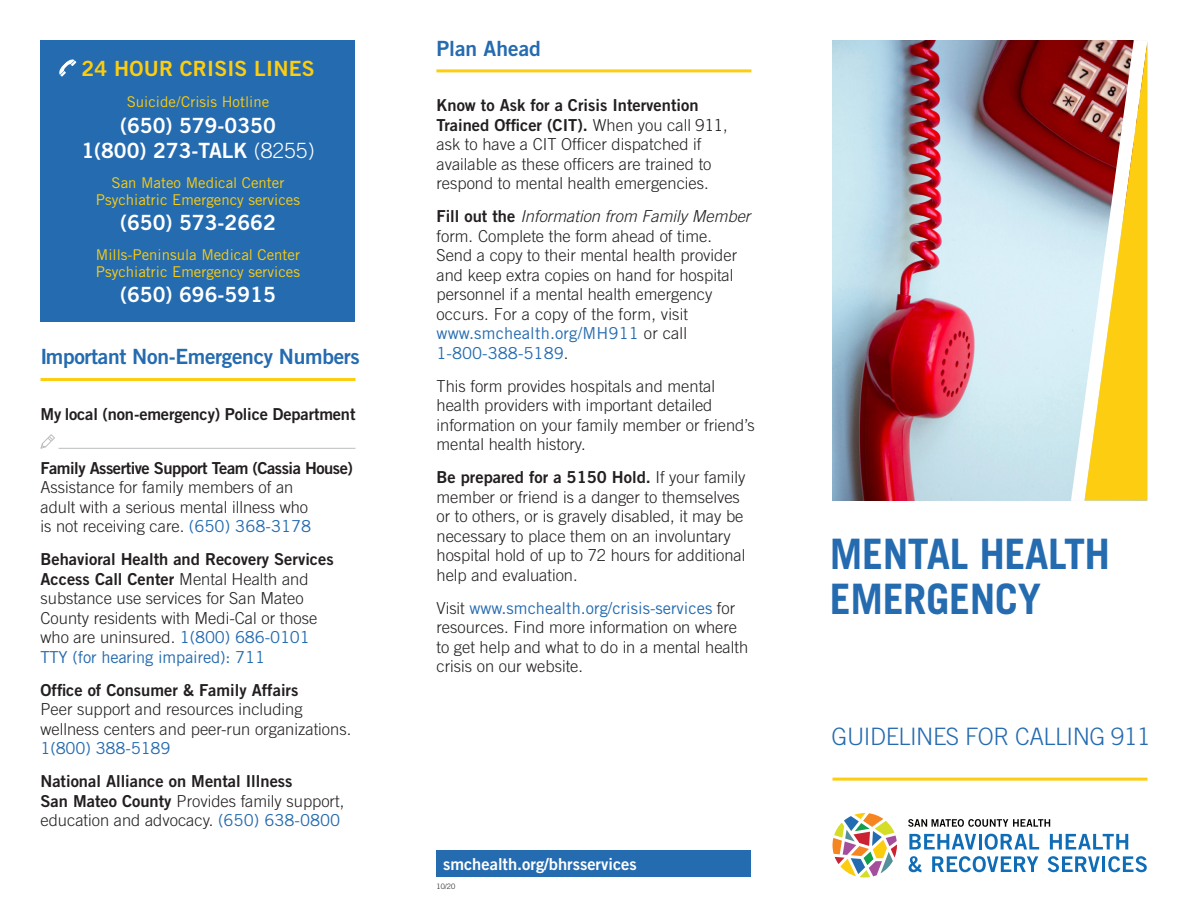
<style>
.page{position:relative;width:1188px;height:918px;background:#fff}
.page>*{position:absolute;margin:0;border:0;box-sizing:border-box;transform-origin:0 0}
.t1{font:700 42px/45px "Trade Gothic LT Std";letter-spacing:-.01em;color:#256bb0}
.Subhead{font:300 24px "Trade Gothic LT Std";letter-spacing:-.02em;color:#256bb0}
.t2{font:21px/25.5px "Trade Gothic LT Std Bd 2";color:#fff;text-align:center}
.Header_14_16_Blue{font:21px "Trade Gothic LT Std Bd 2";letter-spacing:-.015em;color:#256bb0}
.Body_11_13{font:21px "Trade Gothic LT Std Bd 2";letter-spacing:.01em;color:#fccd10}
.Body_11_13-2{font:300 16.5px/19.5px "Trade Gothic LT Std";color:#231f20}
.Body_11_13-3{font:16.5px/19.5px "Trade Gothic LT Std Bd 2";letter-spacing:-.01em;color:#231f20}
.Body_11_13-4{font:16.5px "Trade Gothic LT Std Bd 2";color:#fff}
.t3{font:14.85px/16.5px "Trade Gothic LT Std";color:#fccd10;text-align:center}
.t4{font:300 7.35px "Trade Gothic LT Std";color:#231f20}
.s1{font-family:"Trade Gothic LT Std";font-weight:300}
.s2{font-family:"Trade Gothic LT Std Bd 2";font-weight:400}
.s3{font-weight:400;color:#256bb0}
.s4{font-family:"Trade Gothic LT Std";color:#256bb0}
.s5{font-style:italic}
</style>
<div class="page">
<div style="left:436px;top:850px;width:315px;height:27px;background:#256bb0"></div>
<hr style="left:40px;top:378px;width:316px;height:3px;background:#fccd10">
<hr style="left:832px;top:778px;width:316px;height:3px;background:#fccd10">
<div style="left:40px;top:41px;width:315px;height:281px;background:#256bb0"></div>
<svg style="left:58px;top:58px;width:21px;height:21px"></svg>
<svg style="left:40px;top:434px;width:15px;height:15px"></svg>
<hr style="left:58px;top:448px;width:298px;height:1px;background:#bcbdc0">
<hr style="left:436px;top:69px;width:315px;height:3px;background:#fccd10">
<img style="left:833px;top:40px;width:238px;height:460px">
<svg style="left:1071px;top:40px;width:77px;height:461px"></svg>
<svg style="left:833px;top:813px;width:64px;height:64px"></svg>
<svg style="left:908px;top:819px;width:142px;height:8px"></svg>
<svg style="left:909px;top:834px;width:67px;height:16px"></svg>
<hr style="left:979px;top:834px;width:3px;height:16px;background:#0f6cb6">
<svg style="left:985px;top:834px;width:54px;height:16px"></svg>
<svg style="left:1050px;top:834px;width:78px;height:16px"></svg>
<svg style="left:909px;top:856px;width:12px;height:16px"></svg>
<svg style="left:932px;top:856px;width:106px;height:16px"></svg>
<svg style="left:1048px;top:856px;width:52px;height:16px"></svg>
<hr style="left:1102px;top:856px;width:3px;height:16px;background:#0f6cb6">
<svg style="left:1108px;top:856px;width:39px;height:16px"></svg>
<p class="Body_11_13" style="left:81px;top:55px;width:235px">24 HOUR CRISIS LINES</p>
<p class="t3" style="left:127px;top:93px;width:144px">Suicide/Crisis Hotline</p>
<p class="t2" style="left:81px;top:112px;width:235px">(650) 579-0350<br>1(800) 273-TALK <span class="s1">(8255)</span></p>
<p class="t3" style="left:96px;top:174px;width:206px">San Mateo Medical Center<br>Psychiatric Emergency services</p>
<p class="t2" style="left:120px;top:209px;width:157px">(650) 573-2662</p>
<p class="t3" style="left:96px;top:246px;width:206px;text-align:left">Mills-Peninsula Medical Center<br>Psychiatric Emergency services</p>
<p class="t2" style="left:120px;top:281px;width:157px">(650) 696-5915</p>
<p class="Header_14_16_Blue" style="left:40px;top:344px;width:321px">Important Non-Emergency Numbers</p>
<p class="Body_11_13-3" style="left:40px;top:404px;width:317px">My local (non-emergency) Police Department</p>
<p class="Body_11_13-2" style="left:40px;top:458px;width:314px"><span class="s2">Family Assertive Support Team (Cassia House)<br></span>Assistance for family members of an<br>adult with a serious mental illness who<br>is not receiving care. <span class="s3">(650) 368-3178</span></p>
<p class="Body_11_13-2" style="left:40px;top:550px;width:295px"><span class="s2">Behavioral Health and Recovery Services Access Call Center</span> Mental Health and substance use services for San Mateo County residents with Medi-Cal or those who are uninsured. <span class="s3">1(800) 686-0101<br>TTY (for hearing impaired): 711</span></p>
<p class="Body_11_13-2" style="left:40px;top:680px;width:312px"><span class="s2">Office of Consumer &amp; Family Affairs<br></span>Peer support and resources including wellness centers and peer-run organizations.<br><span class="s3">1(800) 388-5189</span></p>
<p class="Body_11_13-3" style="left:40px;top:771px;width:305px">National Alliance on Mental Illness<br>San Mateo County <span class="s1">Provides family support, education and advocacy.</span> <span class="s4">(650) 638-0800</span></p>
<p class="Header_14_16_Blue" style="left:436px;top:35px;width:106px">Plan Ahead</p>
<p class="Body_11_13-2" style="left:436px;top:96px;width:293px"><span class="s2">Know to Ask for a Crisis Intervention Trained Officer (CIT).</span> When you call 911, ask to have a CIT Officer dispatched if available as these officers are trained to respond to mental health emergencies.</p>
<p class="Body_11_13-2" style="left:436px;top:207px;width:315px"><span class="s2">Fill out the</span> <span class="s5">Information from Family Member </span>form. Complete the form ahead of time.<br>Send a copy to their mental health provider and keep extra copies on hand for hospital personnel if a mental health emergency occurs. For a copy of the form, visit <span class="s3">www.smchealth.org/MH911</span> or call <span class="s3">1-800-388-5189</span>.</p>
<p class="Body_11_13-2" style="left:436px;top:376px;width:320px">This form provides hospitals and mental health providers with important detailed information on your family member or friend’s mental health history.</p>
<p class="Body_11_13-2" style="left:436px;top:468px;width:311px"><span class="s2">Be prepared for a 5150 Hold.</span> If your family member or friend is a danger to themselves or to others, or is gravely disabled, it may be necessary to place them on an involuntary hospital hold of up to 72 hours for additional help and evaluation.</p>
<p class="Body_11_13-2" style="left:436px;top:598px;width:313px">Visit <span class="s3">www.smchealth.org/crisis-services</span> for resources. Find more information on where to get help and what to do in a mental health crisis on our website.</p>
<p class="Body_11_13-4" style="left:443px;top:854px;width:195px">smchealth.org/bhrsservices</p>
<p class="t4" style="left:436px;top:882px;width:20px">10/20</p>
<p class="t1" style="left:830px;top:530px;width:282px">MENTAL HEALTH<br>EMERGENCY</p>
<p class="Subhead" style="left:832px;top:722px;width:320px">GUIDELINES FOR CALLING 911</p>
</div>
